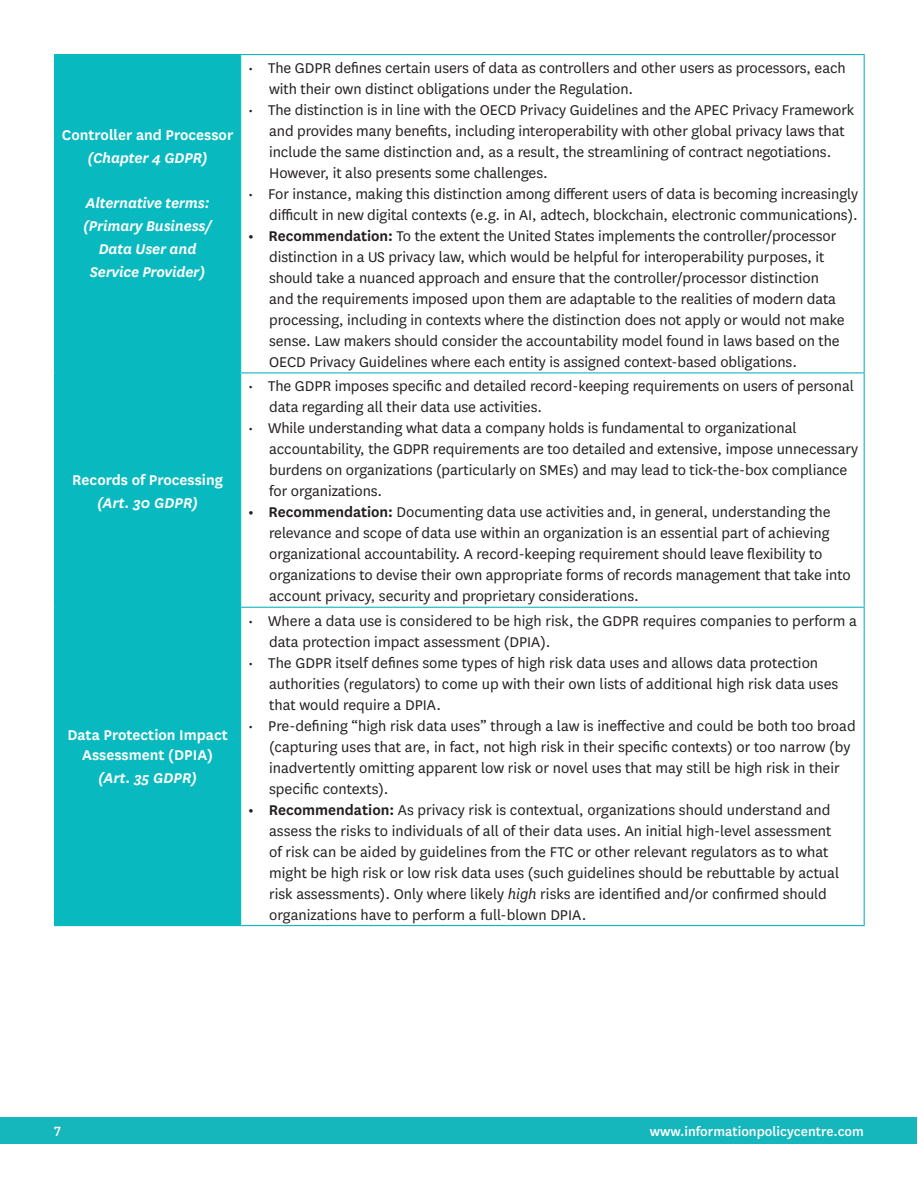
<style>
.page{position:relative;width:918px;height:1188px;background:#fff}
.page>*{position:absolute;margin:0;border:0;box-sizing:border-box;transform-origin:0 0}
.t1{font:16.5px/21px "National";letter-spacing:-.005em;color:#231f20}
._02__Head_Level_Two{font:italic 600 16.5px "National";letter-spacing:-.01em;color:#fff}
._02__Head_Level_Two-2{font:600 16.5px/20.2px "National";color:#fff;text-align:center}
._03__Body{font:500 15px "National";color:#fff}
.s1{font-weight:600}
.s2{font-style:italic}
</style>
<div class="page">
<div style="left:55px;top:55px;width:185px;height:870px;background:#08babf"></div>
<svg style="left:241px;top:55px;width:623px;height:552px"></svg>
<hr style="left:241px;top:54px;width:624px;height:1px;background:#15b7bd">
<hr style="left:864px;top:55px;width:1px;height:317px;background:#15b7bd">
<hr style="left:241px;top:372px;width:624px;height:1px;background:#15b7bd">
<hr style="left:864px;top:373px;width:1px;height:234px;background:#15b7bd">
<hr style="left:241px;top:607px;width:624px;height:1px;background:#15b7bd">
<hr style="left:864px;top:608px;width:1px;height:317px;background:#15b7bd">
<hr style="left:241px;top:925px;width:624px;height:1px;background:#15b7bd">
<hr style="left:54px;top:54px;width:187px;height:1px;background:#08babf">
<hr style="left:54px;top:55px;width:1px;height:317px;background:#08babf">
<hr style="left:240px;top:55px;width:1px;height:317px;background:#08babf">
<hr style="left:54px;top:372px;width:187px;height:1px;background:#08babf">
<hr style="left:54px;top:373px;width:1px;height:234px;background:#08babf">
<hr style="left:240px;top:373px;width:1px;height:234px;background:#08babf">
<hr style="left:54px;top:607px;width:187px;height:1px;background:#08babf">
<hr style="left:54px;top:608px;width:1px;height:317px;background:#08babf">
<hr style="left:240px;top:608px;width:1px;height:317px;background:#08babf">
<hr style="left:54px;top:925px;width:187px;height:1px;background:#08babf">
<div style="left:1px;top:1117px;width:916px;height:27px;background:#15b7bd"></div>
<p class="_02__Head_Level_Two-2" style="left:62px;top:123px;width:173px">Controller and Processor</p>
<p class="_02__Head_Level_Two" style="left:87px;top:146px;width:122px">(Chapter 4 GDPR)</p>
<p class="_02__Head_Level_Two" style="left:86px;top:192px;width:125px">Alternative terms:</p>
<p class="_02__Head_Level_Two" style="left:83px;top:215px;width:130px">(Primary Business/</p>
<p class="_02__Head_Level_Two" style="left:99px;top:238px;width:99px">Data User and</p>
<p class="_02__Head_Level_Two" style="left:90px;top:261px;width:117px">Service Provider)</p>
<p class="_02__Head_Level_Two-2" style="left:72px;top:469px;width:152px">Records of Processing</p>
<p class="_02__Head_Level_Two" style="left:97px;top:492px;width:103px">(Art. 30 GDPR)</p>
<p class="_02__Head_Level_Two-2" style="left:67px;top:723px;width:162px">Data Protection Impact<br>Assessment (DPIA)</p>
<p class="_02__Head_Level_Two" style="left:98px;top:767px;width:101px">(Art. 35 GDPR)</p>
<p class="t1" style="left:269px;top:57px;width:578px;text-indent:-21px">• The GDPR defines certain users of data as controllers and other users as processors, each with their own distinct obligations under the Regulation.</p>
<p class="t1" style="left:269px;top:99px;width:587px;text-indent:-21px">• The distinction is in line with the OECD Privacy Guidelines and the APEC Privacy Framework and provides many benefits, including interoperability with other global privacy laws that include the same distinction and, as a result, the streamlining of contract negotiations.<br>However, it also presents some challenges.</p>
<p class="t1" style="left:248px;top:183px;width:611px;text-align:right">• For instance, making this distinction among different users of data is becoming increasingly difficult in new digital contexts (e.g. in AI, adtech, blockchain, electronic communications).</p>
<p class="t1" style="left:269px;top:225px;width:577px;text-indent:-21px"><span class="s1">• Recommendation:</span> To the extent the United States implements the controller/processor distinction in a US privacy law, which would be helpful for interoperability purposes, it should take a nuanced approach and ensure that the controller/processor distinction and the requirements imposed upon them are adaptable to the realities of modern data processing, including in contexts where the distinction does not apply or would not make sense. Law makers should consider the accountability model found in laws based on the OECD Privacy Guidelines where each entity is assigned context-based obligations.</p>
<p class="t1" style="left:269px;top:375px;width:586px;text-indent:-21px">• The GDPR imposes specific and detailed record-keeping requirements on users of personal data regarding all their data use activities.</p>
<p class="t1" style="left:269px;top:417px;width:590px;text-indent:-21px">• While understanding what data a company holds is fundamental to organizational accountability, the GDPR requirements are too detailed and extensive, impose unnecessary burdens on organizations (particularly on SMEs) and may lead to tick-the-box compliance for organizations.</p>
<p class="t1" style="left:269px;top:501px;width:583px;text-indent:-21px"><span class="s1">• Recommendation:</span> Documenting data use activities and, in general, understanding the relevance and scope of data use within an organization is an essential part of achieving organizational accountability. A record-keeping requirement should leave flexibility to organizations to devise their own appropriate forms of records management that take into account privacy, security and proprietary considerations.</p>
<p class="t1" style="left:269px;top:609px;width:589px;text-indent:-21px">• Where a data use is considered to be high risk, the GDPR requires companies to perform a data protection impact assessment (DPIA).</p>
<p class="t1" style="left:269px;top:651px;width:571px;text-indent:-21px">• The GDPR itself defines some types of high risk data uses and allows data protection authorities (regulators) to come up with their own lists of additional high risk data uses that would require a DPIA.</p>
<p class="t1" style="left:269px;top:714px;width:588px;text-indent:-21px">• Pre-defining “high risk data uses” through a law is ineffective and could be both too broad (capturing uses that are, in fact, not high risk in their specific contexts) or too narrow (by inadvertently omitting apparent low risk or novel uses that may still be high risk in their specific contexts).</p>
<p class="t1" style="left:269px;top:798px;width:572px;text-indent:-21px"><span class="s1">• Recommendation:</span> As privacy risk is contextual, organizations should understand and assess the risks to individuals of all of their data uses. An initial high-level assessment of risk can be aided by guidelines from the FTC or other relevant regulators as to what might be high risk or low risk data uses (such guidelines should be rebuttable by actual risk assessments). Only where likely <span class="s2">high</span> risks are identified and/or confirmed should organizations have to perform a full-blown DPIA.</p>
<p class="_03__Body" style="left:54px;top:1119px;width:9px">7</p>
<p class="_03__Body" style="left:650px;top:1122px;width:216px">www.informationpolicycentre.com</p>
</div>
